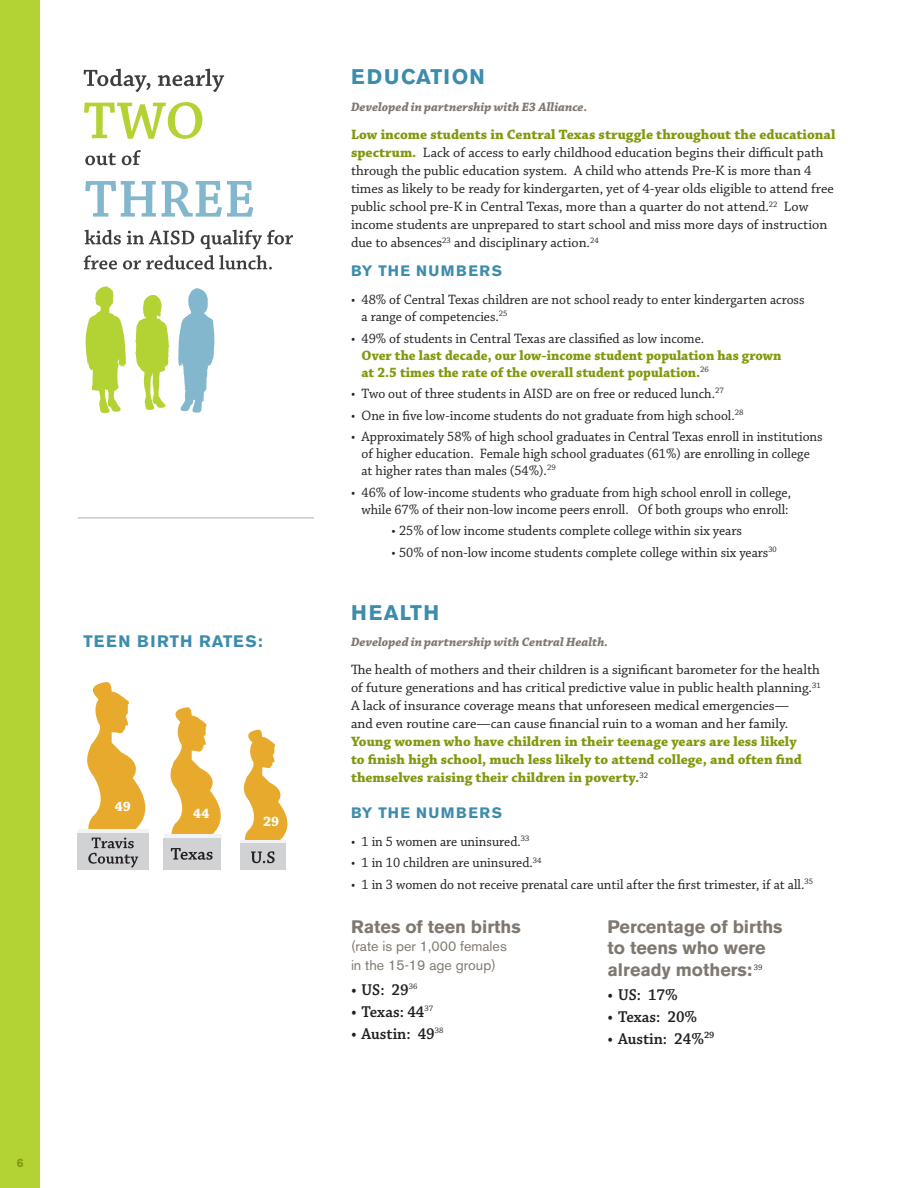
<style>
.page{position:relative;width:918px;height:1188px;background:#fff}
.page>*{position:absolute;margin:0;border:0;box-sizing:border-box;transform-origin:0 0}
.t1{font:700 21px "Akzidenz Grotesk BE";letter-spacing:.06em;color:#3c8cad}
.bullets{font:700 18px/21.3px "Akzidenz Grotesk BE";color:#7f7871}
.sub3{font:700 18px "Akzidenz Grotesk BE";color:#7f7871}
.t2{font:600 16.5px "Chaparral Pro";color:#231f20;scale:.96 1}
.call-out{font:700 16.5px "Akzidenz Grotesk BE";letter-spacing:.06em;color:#3c8cad}
.t3{font:700 15px "Akzidenz Grotesk BE";letter-spacing:.1em;color:#3c8cad}
.body-small{font:14.25px/18px "Chaparral Pro";color:#231f20}
.body-small-2{font:14.25px/17.1px "Chaparral Pro";color:#231f20;scale:.96 1}
.t4{font:700 14.25px/17.1px "Chaparral Pro";color:#81980d;scale:.96 1}
.sub3-2{font:14.25px/18.3px "Akzidenz Grotesk BE";color:#7f7871}
.body-small-3{font:700 14.25px "Chaparral Pro";color:#fff}
.body-small-4{font:italic 700 12.75px "Chaparral Pro";color:#7f7871}
.t5{font:700 12px "Akzidenz Grotesk BE";color:#81980d}
.s1{font-weight:700;color:#81980d}
.s2{font-weight:400;color:#231f20}
</style>
<div class="page">
<div style="left:0;top:0;width:40px;height:1188px;background:#b3d234"></div>
<svg style="left:84px;top:69px;width:66px;height:23px"></svg>
<svg style="left:158px;top:69px;width:66px;height:23px"></svg>
<svg style="left:84px;top:102px;width:118px;height:37px"></svg>
<svg style="left:85px;top:181px;width:168px;height:36px"></svg>
<svg style="left:85px;top:153px;width:31px;height:12px"></svg>
<svg style="left:122px;top:150px;width:19px;height:15px"></svg>
<svg style="left:84px;top:230px;width:209px;height:40px"></svg>
<svg style="left:178px;top:288px;width:37px;height:125px"></svg>
<svg style="left:135px;top:295px;width:34px;height:115px"></svg>
<svg style="left:85px;top:286px;width:41px;height:127px"></svg>
<hr style="left:78px;top:517px;width:236px;height:1px;background:#bdb7b3">
<div style="left:78px;top:829px;width:71px;height:5px;background:#f2f3f4"></div>
<div style="left:164px;top:838px;width:57px;height:32px;background:#d1d2d4"></div>
<div style="left:78px;top:834px;width:71px;height:36px;background:#d1d2d4"></div>
<div style="left:240px;top:843px;width:45px;height:27px;background:#d1d2d4"></div>
<svg style="left:82px;top:682px;width:206px;height:186px"></svg>
<p class="call-out" style="left:84px;top:632px;width:181px">TEEN BIRTH RATES:</p>
<p class="body-small-3" style="left:115px;top:799px;width:18px">49</p>
<p class="body-small-3" style="left:193px;top:805px;width:18px">44</p>
<p class="body-small-3" style="left:263px;top:813px;width:18px">29</p>
<p class="t5" style="left:17px;top:1156px;width:8px">6</p>
<p class="t1" style="left:351px;top:65px;width:135px">EDUCATION</p>
<p class="body-small-4" style="left:351px;top:99px;width:238px">Developed in partnership with E3 Alliance.</p>
<p class="body-small" style="left:351px;top:126px;width:486px"><span class="s1">Low income students in Central Texas struggle throughout the educational spectrum.</span> Lack of access to early childhood education begins their difficult path through the public education system. A child who attends Pre-K is more than 4 times as likely to be ready for kindergarten, yet of 4-year olds eligible to attend free public school pre-K in Central Texas, more than a quarter do not attend.<sup>22</sup> Low income students are unprepared to start school and miss more days of instruction due to absences<sup>23</sup> and disciplinary action.<sup>24</sup></p>
<p class="t3" style="left:351px;top:262px;width:153px">BY THE NUMBERS</p>
<p class="body-small-2" style="left:362px;top:292px;width:463px;text-indent:-10px">• 48% of Central Texas children are not school ready to enter kindergarten across a range of competencies.<sup>25</sup></p>
<p class="t4" style="left:362px;top:330px;width:439px;text-indent:-10px"><span class="s2">• 49% of students in Central Texas are classified as low income.<br></span>Over the last decade, our low-income student population has grown at 2.5 times the rate of the overall student population.<sup>26</sup></p>
<p class="body-small-2" style="left:351px;top:386px;width:390px">• Two out of three students in AISD are on free or reduced lunch.<sup>27</sup></p>
<p class="body-small-2" style="left:351px;top:407px;width:410px">• One in five low-income students do not graduate from high school.<sup>28</sup></p>
<p class="body-small-2" style="left:362px;top:428px;width:482px;text-indent:-10px">• Approximately 58% of high school graduates in Central Texas enroll in institutions of higher education. Female high school graduates (61%) are enrolling in college at higher rates than males (54%).<sup>29</sup></p>
<p class="body-small-2" style="left:351px;top:484px;width:460px;text-align:center">• 46% of low-income students who graduate from high school enroll in college, while 67% of their non-low income peers enroll. Of both groups who enroll:</p>
<p class="body-small-2" style="left:392px;top:523px;width:367px">• 25% of low income students complete college within six years</p>
<p class="body-small-2" style="left:392px;top:544px;width:403px">• 50% of non-low income students complete college within six years<sup>30</sup></p>
<p class="t1" style="left:351px;top:600px;width:90px">HEALTH</p>
<p class="body-small-4" style="left:351px;top:634px;width:259px">Developed in partnership with Central Health.</p>
<p class="body-small" style="left:351px;top:662px;width:471px">The health of mothers and their children is a significant barometer for the health of future generations and has critical predictive value in public health planning.<sup>31<br></sup>A lack of insurance coverage means that unforeseen medical emergencies—<br>and even routine care—can cause financial ruin to a woman and her family.<br><span class="s1">Young women who have children in their teenage years are less likely<br>to finish high school, much less likely to attend college, and often find themselves raising their children in poverty.</span><sup>32</sup></p>
<p class="t3" style="left:351px;top:804px;width:153px">BY THE NUMBERS</p>
<p class="body-small-2" style="left:351px;top:833px;width:187px">• 1 in 5 women are uninsured.<sup>33</sup></p>
<p class="body-small-2" style="left:351px;top:855px;width:200px">• 1 in 10 children are uninsured.<sup>34</sup></p>
<p class="body-small-2" style="left:351px;top:876px;width:483px">• 1 in 3 women do not receive prenatal care until after the first trimester, if at all.<sup>35</sup></p>
<p class="sub3" style="left:351px;top:916px;width:171px">Rates of teen births</p>
<p class="sub3-2" style="left:351px;top:937px;width:157px">(rate is per 1,000 females in the 15-19 age group)</p>
<p class="t2" style="left:351px;top:980px;width:71px">• US: 29<sup>36</sup></p>
<p class="t2" style="left:351px;top:1002px;width:87px">• Texas: 44<sup>37</sup></p>
<p class="t2" style="left:351px;top:1024px;width:98px">• Austin: 49<sup>38</sup></p>
<p class="bullets" style="left:608px;top:916px;width:177px">Percentage of births to teens who were already mothers: <sup>39</sup></p>
<p class="t2" style="left:608px;top:985px;width:75px">• US: 17%</p>
<p class="t2" style="left:608px;top:1007px;width:95px">• Texas: 20%</p>
<p class="t2" style="left:608px;top:1029px;width:113px">• Austin: 24%<sup>29</sup></p>
</div>
